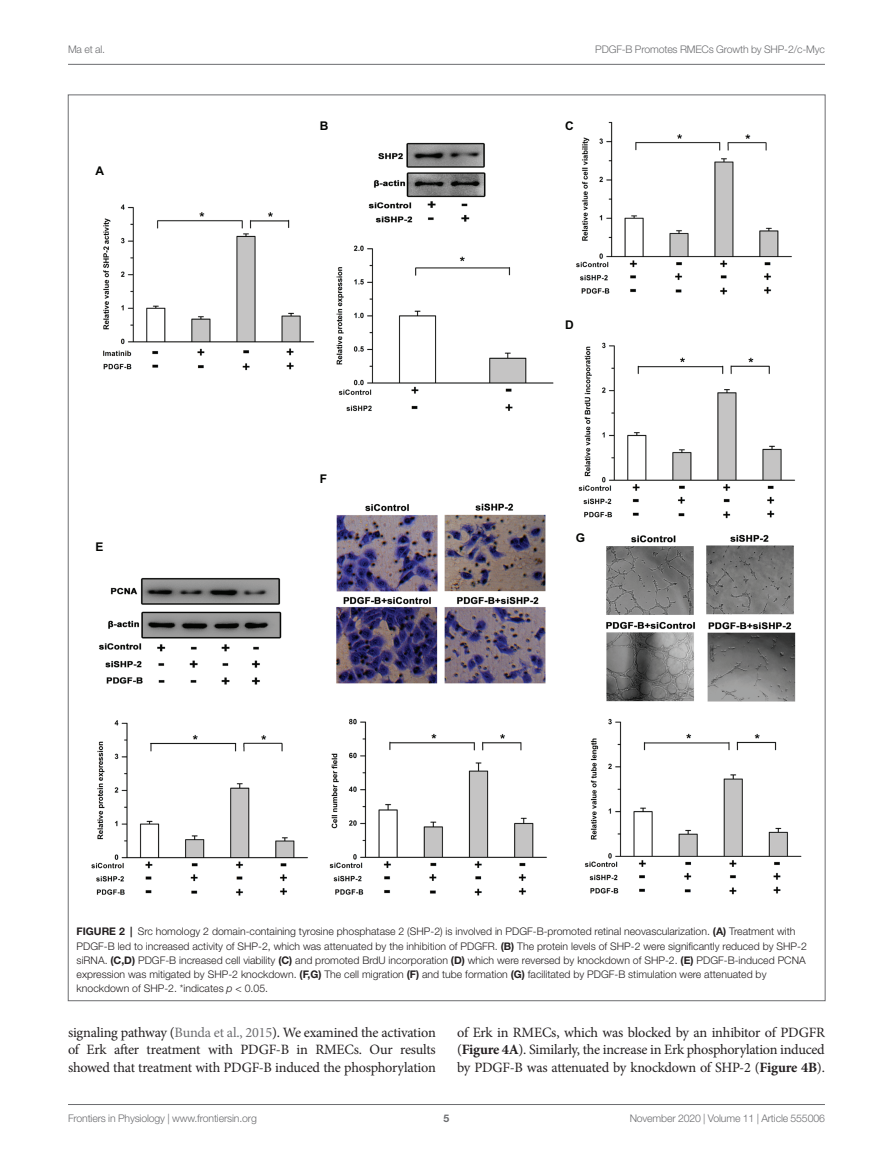
<style>
.page{position:relative;width:893px;height:1170px;background:#fff}
.page>*{position:absolute;margin:0;border:0;box-sizing:border-box;transform-origin:0 0}
.TEXT_FLUSH{font:14.25px/17.2px "Minion Pro";letter-spacing:-.02em;color:#231f20;text-align:justify}
.t1{font:700 12px "Arial";color:#040503}
.FIG_LEG{font:300 10.5px/14.2px "Helvetica Neue LT Std";color:#231f20}
.t2{font:300 10.5px "Helvetica Neue LT Std";letter-spacing:-.015em;color:#6c6d70}
.t3{font:700 10.5px "Helvetica Neue LT Std";color:#6c6d70}
.s1{font-weight:700}
.s2{font-style:italic}
.s3{color:#6c6d70}
</style>
<div class="page">
<hr style="left:68px;top:64px;width:757px;height:1px;background:#6c6d70">
<hr style="left:68px;top:1104px;width:757px;height:1px;background:#6c6d70">
<img style="left:91px;top:121px;width:711px;height:775px">
<p class="t2" style="left:68px;top:42px;width:39px">Ma et al.</p>
<p class="t2" style="left:595px;top:42px;width:231px">PDGF-B Promotes RMECs Growth by SHP-2/c-Myc</p>
<p class="t1" style="left:96px;top:162px;width:10px">A</p>
<p class="t1" style="left:96px;top:538px;width:10px">E</p>
<p class="t1" style="left:320px;top:117px;width:10px">B</p>
<p class="t1" style="left:320px;top:470px;width:9px">F</p>
<p class="t1" style="left:565px;top:117px;width:10px">C</p>
<p class="t1" style="left:565px;top:316px;width:10px">D</p>
<p class="t1" style="left:576px;top:529px;width:11px">G</p>
<p class="FIG_LEG" style="left:77px;top:924px;width:732px"><span class="s1">FIGURE 2 |</span> Src homology 2 domain-containing tyrosine phosphatase 2 (SHP-2) is involved in PDGF-B-promoted retinal neovascularization. <span class="s1">(A)</span> Treatment with PDGF-B led to increased activity of SHP-2, which was attenuated by the inhibition of PDGFR. <span class="s1">(B)</span> The protein levels of SHP-2 were significantly reduced by SHP-2 siRNA. <span class="s1">(C,D)</span> PDGF-B increased cell viability <span class="s1">(C)</span> and promoted BrdU incorporation <span class="s1">(D)</span> which were reversed by knockdown of SHP-2. <span class="s1">(E)</span> PDGF-B-induced PCNA expression was mitigated by SHP-2 knockdown. <span class="s1">(F,G)</span> The cell migration <span class="s1">(F)</span> and tube formation <span class="s1">(G)</span> facilitated by PDGF-B stimulation were attenuated by knockdown of SHP-2. *indicates <span class="s2">p</span> &lt; 0.05.</p>
<p class="TEXT_FLUSH" style="left:68px;top:1023px;width:369px">signaling pathway (<span class="s3">Bunda et al., 2015</span>). We examined the activation of Erk after treatment with PDGF-B in RMECs. Our results showed that treatment with PDGF-B induced the phosphorylation</p>
<p class="TEXT_FLUSH" style="left:457px;top:1023px;width:369px">of Erk in RMECs, which was blocked by an inhibitor of PDGFR (<span class="s1">Figure 4A</span>). Similarly, the increase in Erk phosphorylation induced by PDGF-B was attenuated by knockdown of SHP-2 (<span class="s1">Figure 4B</span>).</p>
<p class="t2" style="left:68px;top:1111px;width:190px">Frontiers in Physiology | www.frontiersin.org</p>
<p class="t3" style="left:444px;top:1111px;width:7px">5</p>
<p class="t2" style="left:630px;top:1111px;width:197px">November 2020 | Volume 11 | Article 555006</p>
</div>
